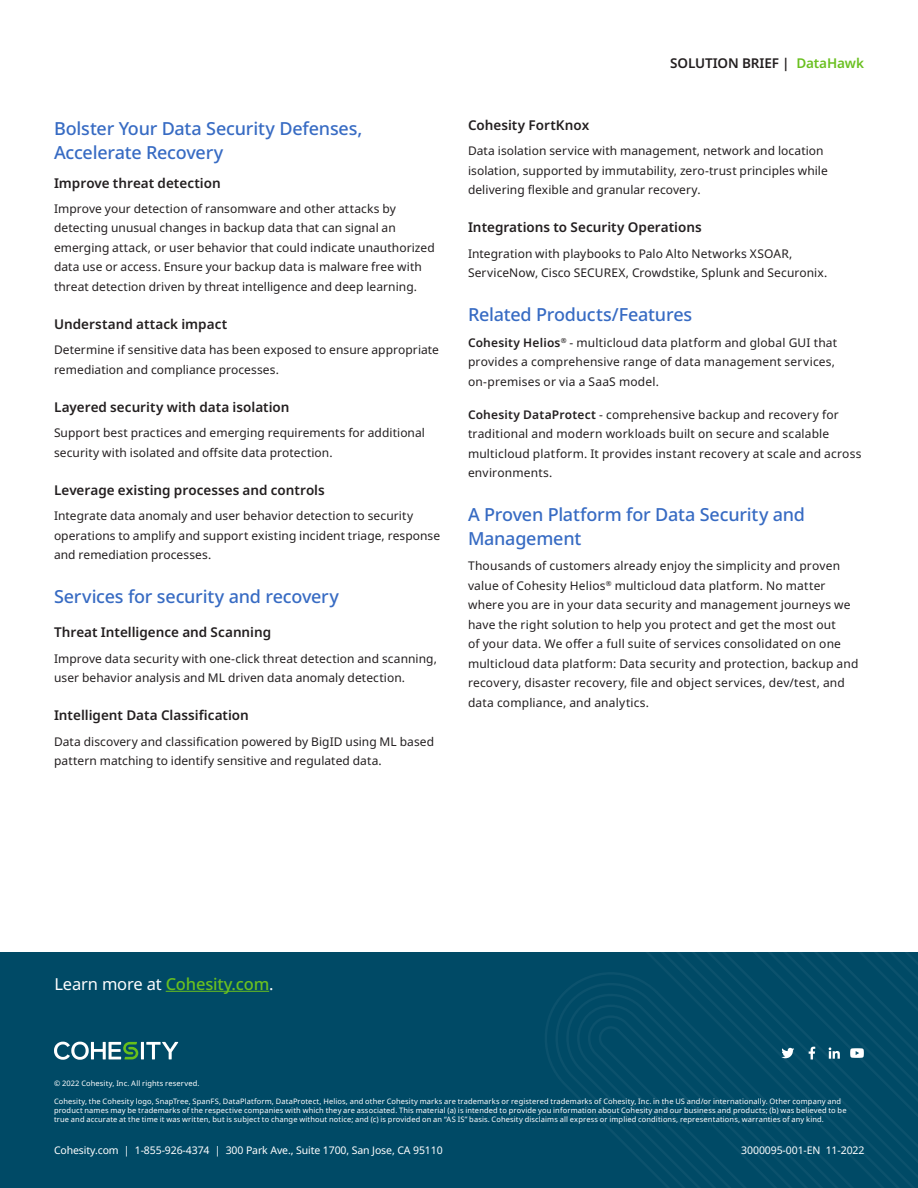
<style>
.page{position:relative;width:918px;height:1188px;background:#fff}
.page>*{position:absolute;margin:0;border:0;box-sizing:border-box;transform-origin:0 0}
.Subtitle_1{font:500 18px/24px "Noto Sans";letter-spacing:-.01em;color:#376bc3}
.t1{font:16.5px "Noto Sans";letter-spacing:-.01em;color:#fff}
.Subtitle_2{font:600 13.5px "Noto Sans";color:#231f20}
.Body{font:12px/19.5px "Noto Sans";letter-spacing:.01em;color:#231f20}
.t2{font:10.5px "Noto Sans";letter-spacing:-.01em;color:#fff}
.t3{font:7.5px/9px "Noto Sans";letter-spacing:.015em;color:#fff}
.s1{color:#6ac020}
.s2{font-weight:600}
.s3{font-weight:500;color:#6ac020}
</style>
<div class="page">
<div style="left:0;top:952px;width:918px;height:236px;background:#004a66"></div>
<svg style="left:545px;top:973px;width:78px;height:170px"></svg>
<svg style="left:623px;top:952px;width:295px;height:236px"></svg>
<hr style="left:141px;top:1042px;width:3px;height:17px;background:#fff">
<svg style="left:146px;top:1042px;width:32px;height:17px"></svg>
<svg style="left:54px;top:1042px;width:84px;height:18px"></svg>
<hr style="left:166px;top:991px;width:103px;height:1px;background:#6ac020">
<svg style="left:751px;top:952px;width:167px;height:218px"></svg>
<p class="Subtitle_1" style="left:54px;top:117px;width:310px">Bolster Your Data Security Defenses,<br>Accelerate Recovery</p>
<p class="Subtitle_2" style="left:54px;top:173px;width:168px">Improve threat detection</p>
<p class="Body" style="left:54px;top:199px;width:382px">Improve your detection of ransomware and other attacks by detecting unusual changes in backup data that can signal an emerging attack, or user behavior that could indicate unauthorized data use or access. Ensure your backup data is malware free with threat detection driven by threat intelligence and deep learning.</p>
<p class="Subtitle_2" style="left:54px;top:315px;width:175px">Understand attack impact</p>
<p class="Body" style="left:54px;top:340px;width:387px">Determine if sensitive data has been exposed to ensure appropriate remediation and compliance processes.</p>
<p class="Subtitle_2" style="left:54px;top:398px;width:237px">Layered security with data isolation</p>
<p class="Body" style="left:54px;top:423px;width:372px">Support best practices and emerging requirements for additional security with isolated and offsite data protection.</p>
<p class="Subtitle_2" style="left:54px;top:480px;width:272px">Leverage existing processes and controls</p>
<p class="Body" style="left:54px;top:506px;width:388px">Integrate data anomaly and user behavior detection to security operations to amplify and support existing incident triage, response and remediation processes.</p>
<p class="Subtitle_1" style="left:54px;top:585px;width:287px">Services for security and recovery</p>
<p class="Subtitle_2" style="left:54px;top:623px;width:219px">Threat Intelligence and Scanning</p>
<p class="Body" style="left:54px;top:649px;width:384px">Improve data security with one-click threat detection and scanning, user behavior analysis and ML driven data anomaly detection.</p>
<p class="Subtitle_2" style="left:54px;top:706px;width:196px">Intelligent Data Classification</p>
<p class="Body" style="left:54px;top:732px;width:382px">Data discovery and classification powered by BigID using ML based pattern matching to identify sensitive and regulated data.</p>
<p class="Subtitle_2" style="left:670px;top:54px;width:195px">SOLUTION BRIEF | <span class="s1">DataHawk</span></p>
<p class="Subtitle_2" style="left:468px;top:116px;width:123px">Cohesity FortKnox</p>
<p class="Body" style="left:468px;top:141px;width:361px">Data isolation service with management, network and location isolation, supported by immutability, zero-trust principles while delivering flexible and granular recovery.</p>
<p class="Subtitle_2" style="left:468px;top:218px;width:235px">Integrations to Security Operations</p>
<p class="Body" style="left:468px;top:244px;width:361px">Integration with playbooks to Palo Alto Networks XSOAR,<br>ServiceNow, Cisco SECUREX, Crowdstike, Splunk and Securonix.</p>
<p class="Subtitle_1" style="left:468px;top:303px;width:226px">Related Products/Features</p>
<p class="Body" style="left:468px;top:333px;width:371px"><span class="s2">Cohesity Helios</span><sup>®</sup> - multicloud data platform and global GUI that provides a comprehensive range of data management services, on-premises or via a SaaS model.</p>
<p class="Body" style="left:468px;top:405px;width:395px"><span class="s2">Cohesity DataProtect</span> - comprehensive backup and recovery for traditional and modern workloads built on secure and scalable multicloud platform. It provides instant recovery at scale and across environments.</p>
<p class="Subtitle_1" style="left:468px;top:503px;width:339px">A Proven Platform for Data Security and<br>Management</p>
<p class="Body" style="left:468px;top:557px;width:392px">Thousands of customers already enjoy the simplicity and proven value of Cohesity Helios<sup>®</sup> multicloud data platform. No matter where you are in your data security and management journeys we have the right solution to help you protect and get the most out<br>of your data. We offer a full suite of services consolidated on one multicloud data platform: Data security and protection, backup and recovery, disaster recovery, file and object services, dev/test, and data compliance, and analytics.</p>
<h2 class="t1" style="left:55px;top:972px;width:221px">Learn more at <span class="s3">Cohesity.com</span>.</h2>
<p class="t3" style="left:54px;top:1079px;width:147px">© 2022 Cohesity, Inc. All rights reserved.</p>
<p class="t3" style="left:54px;top:1097px;width:794px">Cohesity, the Cohesity logo, SnapTree, SpanFS, DataPlatform, DataProtect, Helios, and other Cohesity marks are trademarks or registered trademarks of Cohesity, Inc. in the US and/or internationally. Other company and product names may be trademarks of the respective companies with which they are associated. This material (a) is intended to provide you information about Cohesity and our business and products; (b) was believed to be true and accurate at the time it was written, but is subject to change without notice; and (c) is provided on an “AS IS” basis. Cohesity disclaims all express or implied conditions, representations, warranties of any kind.</p>
<p class="t2" style="left:54px;top:1143px;width:390px">Cohesity.com | 1-855-926-4374 | 300 Park Ave., Suite 1700, San Jose, CA 95110</p>
<p class="t2" style="left:741px;top:1143px;width:125px">3000095-001-EN 11-2022</p>
</div>
